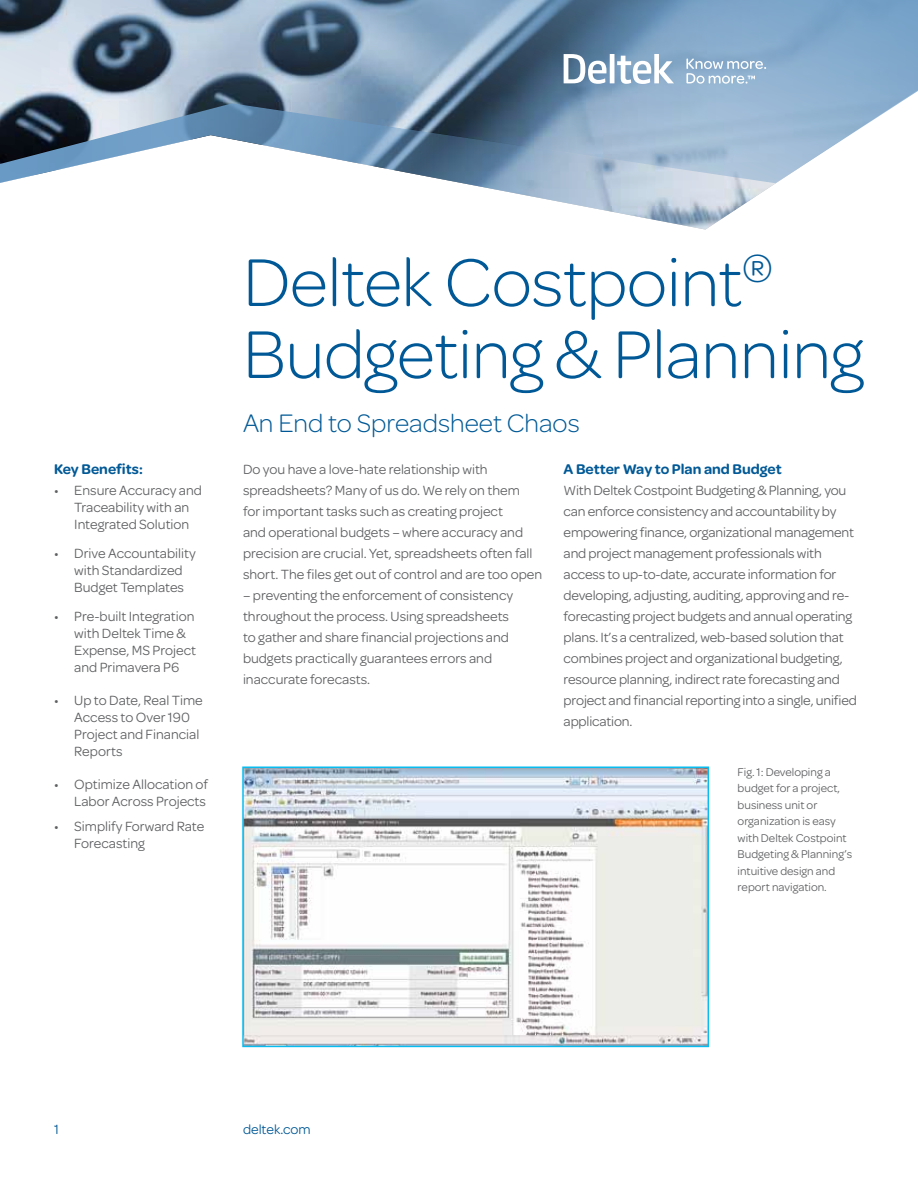
<style>
.page{position:relative;width:918px;height:1188px;background:#fff}
.page>*{position:absolute;margin:0;border:0;box-sizing:border-box;transform-origin:0 0}
.t1{font:300 72px/72px "Omnes";letter-spacing:-.005em;color:#005996}
.t2{font:300 27px "Omnes";color:#005996}
.t3{font:600 15px "Omnes";color:#005996}
.t4{font:14.25px/21px "Omnes";letter-spacing:-.005em;color:#5f6062}
.t5{font:14.25px "Omnes";color:#005996}
.t6{font:12px/16.5px "Omnes";color:#5f6062}
</style>
<div class="page">
<svg style="left:462px;top:183px;width:314px;height:47px"></svg>
<svg style="left:0;top:0;width:918px;height:183px;background:#89a1b8"></svg>
<svg style="left:686px;top:59px;width:80px;height:25px;background:#a7c0d8"></svg>
<svg style="left:564px;top:54px;width:110px;height:30px"></svg>
<img style="left:245px;top:769px;width:461px;height:275px">
<div style="left:242px;top:766px;width:467px;height:281px;border:2px solid #09bcef"></div>
<p class="t3" style="left:54px;top:458px;width:90px">Key Benefits:</p>
<p class="t4" style="left:54px;top:481px;width:149px;line-height:17.1px;text-align:center">• Ensure Accuracy and<br>Traceability with an<br>Integrated Solution</p>
<p class="t4" style="left:74px;top:544px;width:123px;line-height:17.1px;text-indent:-20px">• Drive Accountability with Standardized<br>Budget Templates</p>
<p class="t4" style="left:74px;top:607px;width:123px;line-height:17.1px;text-indent:-20px">• Pre-built Integration with Deltek Time &amp;<br>Expense, MS Project and Primavera P6</p>
<p class="t4" style="left:74px;top:691px;width:130px;line-height:17.1px;text-indent:-20px">• Up to Date, Real Time<br>Access to Over 190<br>Project and Financial<br>Reports</p>
<p class="t4" style="left:54px;top:775px;width:156px;line-height:17.1px;text-align:right">• Optimize Allocation of<br>Labor Across Projects</p>
<p class="t4" style="left:74px;top:817px;width:132px;line-height:17.1px;text-indent:-20px">• Simplify Forward Rate<br>Forecasting</p>
<h1 class="t1" style="left:243px;top:244px;width:622px">Deltek Costpoint<sup>®<br></sup>Budgeting &amp; Planning</h1>
<h2 class="t2" style="left:243px;top:405px;width:338px">An End to Spreadsheet Chaos</h2>
<p class="t4" style="left:243px;top:458px;width:301px">Do you have a love-hate relationship with spreadsheets? Many of us do. We rely on them<br>for important tasks such as creating project<br>and operational budgets – where accuracy and precision are crucial. Yet, spreadsheets often fall short. The files get out of control and are too open</p>
<p class="t4" style="left:243px;top:584px;width:272px">– preventing the enforcement of consistency throughout the process. Using spreadsheets to gather and share financial projections and budgets practically guarantees errors and inaccurate forecasts.</p>
<p class="t3" style="left:564px;top:458px;width:220px">A Better Way to Plan and Budget</p>
<p class="t4" style="left:564px;top:479px;width:295px">With Deltek Costpoint Budgeting &amp; Planning, you can enforce consistency and accountability by empowering finance, organizational management and project management professionals with access to up-to-date, accurate information for developing, adjusting, auditing, approving and re&shy;forecasting project budgets and annual operating plans. It’s a centralized, web-based solution that combines project and organizational budgeting, resource planning, indirect rate forecasting and project and financial reporting into a single, unified application.</p>
<p class="t6" style="left:738px;top:763px;width:116px">Fig. 1: Developing a budget for a project, business unit or organization is easy with Deltek Costpoint<br>Budgeting &amp; Planning’s intuitive design and report navigation.</p>
<p class="t5" style="left:54px;top:1120px;width:6px">1</p>
<p class="t5" style="left:243px;top:1120px;width:69px">deltek.com</p>
</div>
